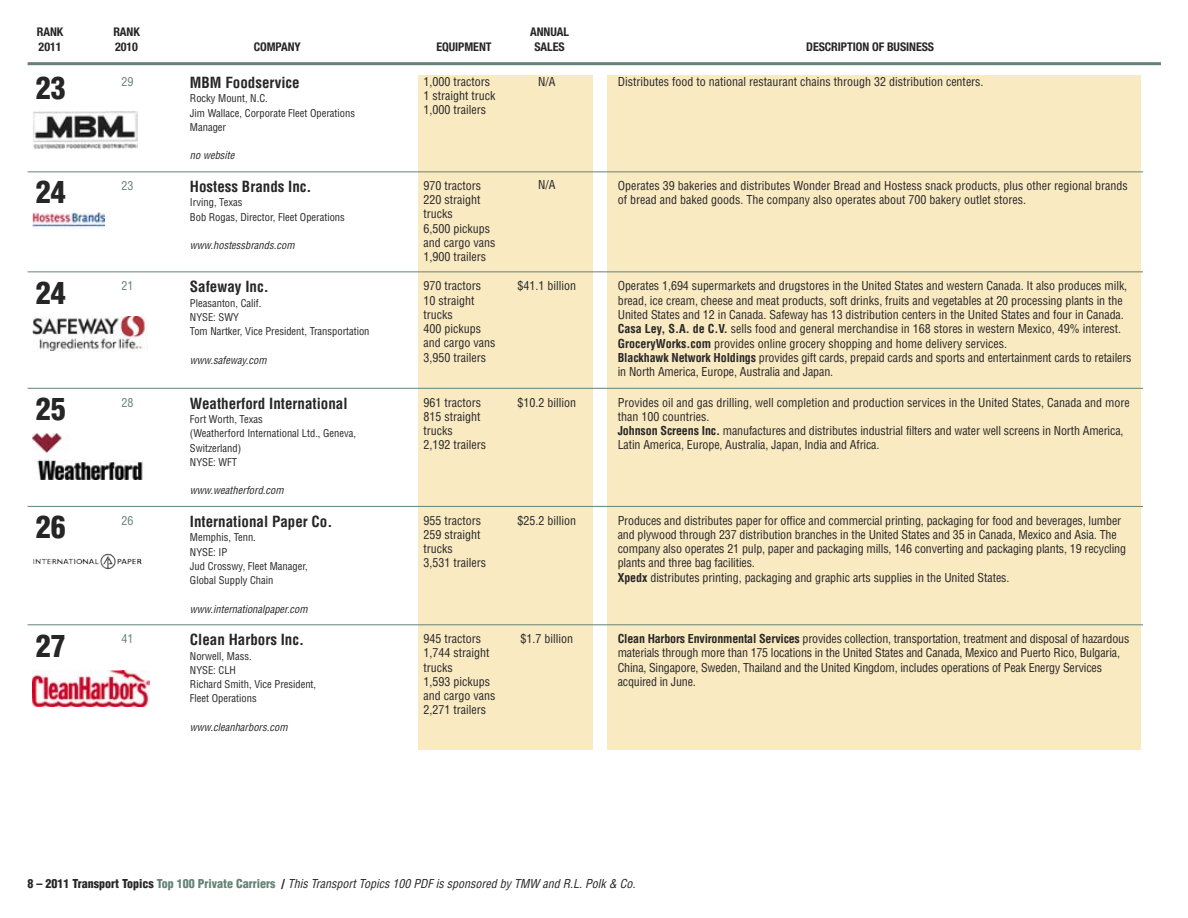
<style>
.page{position:relative;width:1188px;height:918px;background:#fff}
.page>*{position:absolute;margin:0;border:0;box-sizing:border-box;transform-origin:0 0}
.t1{font:900 condensed 30px "Helvetica";color:#272627}
.t2{font:700 condensed 15px "Helvetica";color:#272627}
.t3{font:condensed 12px/14.2px "Helvetica";letter-spacing:-.005em;color:#272627}
.t4{font:italic condensed 12px "Helvetica";color:#272627}
.t5{font:700 condensed 12px "Helvetica Neue";letter-spacing:-.005em;color:#272627}
.t6{font:condensed 12px "Helvetica";color:#648377}
.t7{font:condensed 10.5px/14.2px "Helvetica";color:#272627}
.t8{font:italic condensed 10.5px "Helvetica";color:#272627}
.s1{font-weight:700}
.s2{font-weight:900;font-style:normal}
.s3{font-weight:900;font-style:normal;color:#648377}
</style>
<div class="page">
<div style="left:418px;top:75px;width:175px;height:674px;background:#f9eac2"></div>
<div style="left:608px;top:75px;width:533px;height:674px;background:#f9eac2"></div>
<hr style="left:28px;top:62px;width:1133px;height:3px;background:#648377">
<hr style="left:28px;top:171px;width:1115px;height:1px;background:#648377">
<img style="left:33px;top:112px;width:104px;height:37px">
<hr style="left:28px;top:271px;width:1115px;height:1px;background:#648377">
<img style="left:33px;top:213px;width:71px;height:16px">
<hr style="left:28px;top:388px;width:1115px;height:1px;background:#648377">
<img style="left:33px;top:316px;width:115px;height:36px">
<hr style="left:28px;top:506px;width:1115px;height:1px;background:#648377">
<img style="left:33px;top:433px;width:110px;height:47px">
<hr style="left:28px;top:624px;width:1115px;height:1px;background:#648377">
<img style="left:76px;top:554px;width:56px;height:15px">
<img style="left:33px;top:671px;width:117px;height:36px">
<p class="t5" style="left:37px;top:28px;width:28px">RANK</p>
<p class="t5" style="left:113px;top:28px;width:28px">RANK</p>
<p class="t5" style="left:530px;top:28px;width:40px">ANNUAL</p>
<p class="t5" style="left:39px;top:42px;width:24px">2011</p>
<p class="t5" style="left:115px;top:42px;width:24px">2010</p>
<p class="t5" style="left:254px;top:42px;width:49px">COMPANY</p>
<p class="t5" style="left:437px;top:42px;width:57px">EQUIPMENT</p>
<p class="t5" style="left:534px;top:42px;width:32px">SALES</p>
<p class="t5" style="left:806px;top:42px;width:129px">DESCRIPTION OF BUSINESS</p>
<h1 class="t1" style="left:36px;top:77px;width:32px">23</h1>
<p class="t2" style="left:190px;top:77px;width:111px">MBM Foodservice</p>
<p class="t6" style="left:121px;top:77px;width:13px">29</p>
<p class="t3" style="left:538px;top:75px;width:19px">N/A</p>
<p class="t3" style="left:618px;top:75px;width:367px">Distributes food to national restaurant chains through 32 distribution centers.</p>
<p class="t3" style="left:424px;top:75px;width:73px">1,000 tractors<br>1 straight truck<br>1,000 trailers</p>
<p class="t7" style="left:190px;top:92px;width:167px">Rocky Mount, N.C.<br>Jim Wallace, Corporate Fleet Operations<br>Manager</p>
<p class="t8" style="left:190px;top:152px;width:46px">no website</p>
<p class="t6" style="left:121px;top:181px;width:13px">23</p>
<h1 class="t1" style="left:36px;top:181px;width:32px">24</h1>
<p class="t2" style="left:190px;top:181px;width:123px">Hostess Brands Inc.</p>
<p class="t7" style="left:190px;top:196px;width:156px">Irving, Texas<br>Bob Rogas, Director, Fleet Operations</p>
<p class="t8" style="left:190px;top:241px;width:106px">www.hostessbrands.com</p>
<h1 class="t1" style="left:36px;top:281px;width:31px">24</h1>
<p class="t2" style="left:190px;top:281px;width:80px">Safeway Inc.</p>
<p class="t6" style="left:121px;top:281px;width:13px">21</p>
<p class="t7" style="left:190px;top:297px;width:181px">Pleasanton, Calif.<br>NYSE: SWY<br>Tom Nartker, Vice President, Transportation</p>
<p class="t8" style="left:190px;top:356px;width:78px">www.safeway.com</p>
<h1 class="t1" style="left:36px;top:398px;width:31px">25</h1>
<p class="t2" style="left:190px;top:398px;width:159px">Weatherford International</p>
<p class="t6" style="left:121px;top:398px;width:13px">28</p>
<p class="t7" style="left:190px;top:413px;width:168px">Fort Worth, Texas<br>(Weatherford International Ltd., Geneva,<br>Switzerland)<br>NYSE: WFT</p>
<p class="t8" style="left:190px;top:486px;width:95px">www.weatherford.com</p>
<h1 class="t1" style="left:36px;top:516px;width:32px">26</h1>
<p class="t2" style="left:190px;top:516px;width:144px">International Paper Co.</p>
<p class="t6" style="left:121px;top:516px;width:13px">26</p>
<p class="t7" style="left:190px;top:531px;width:119px">Memphis, Tenn.<br>NYSE: IP<br>Jud Crosswy, Fleet Manager,<br>Global Supply Chain</p>
<p class="t8" style="left:190px;top:605px;width:119px">www.internationalpaper.com</p>
<h1 class="t1" style="left:36px;top:634px;width:31px">27</h1>
<p class="t2" style="left:190px;top:634px;width:116px">Clean Harbors Inc.</p>
<p class="t6" style="left:121px;top:634px;width:13px">41</p>
<p class="t7" style="left:190px;top:650px;width:128px">Norwell, Mass.<br>NYSE: CLH<br>Richard Smith, Vice President,<br>Fleet Operations</p>
<p class="t8" style="left:190px;top:723px;width:99px">www.cleanharbors.com</p>
<p class="t3" style="left:424px;top:179px;width:73px">970 tractors<br>220 straight trucks<br>6,500 pickups and cargo vans<br>1,900 trailers</p>
<p class="t3" style="left:538px;top:179px;width:19px">N/A</p>
<p class="t3" style="left:618px;top:179px;width:511px">Operates 39 bakeries and distributes Wonder Bread and Hostess snack products, plus other regional brands of bread and baked goods. The company also operates about 700 bakery outlet stores.</p>
<p class="t3" style="left:424px;top:280px;width:73px">970 tractors<br>10 straight trucks<br>400 pickups and cargo vans<br>3,950 trailers</p>
<p class="t3" style="left:518px;top:280px;width:60px">$41.1 billion</p>
<p class="t3" style="left:618px;top:280px;width:515px">Operates 1,694 supermarkets and drugstores in the United States and western Canada. It also produces milk, bread, ice cream, cheese and meat products, soft drinks, fruits and vegetables at 20 processing plants in the United States and 12 in Canada. Safeway has 13 distribution centers in the United States and four in Canada.<br><span class="s1">Casa Ley, S.A. de C.V.</span> sells food and general merchandise in 168 stores in western Mexico, 49% interest.<br><span class="s1">GroceryWorks.com</span> provides online grocery shopping and home delivery services.<br><span class="s1">Blackhawk Network Holdings</span> provides gift cards, prepaid cards and sports and entertainment cards to retailers in North America, Europe, Australia and Japan.</p>
<p class="t3" style="left:424px;top:396px;width:64px">961 tractors<br>815 straight trucks<br>2,192 trailers</p>
<p class="t3" style="left:518px;top:396px;width:60px">$10.2 billion</p>
<p class="t3" style="left:618px;top:396px;width:514px">Provides oil and gas drilling, well completion and production services in the United States, Canada and more than 100 countries.<br><span class="s1">Johnson Screens Inc.</span> manufactures and distributes industrial filters and water well screens in North America, Latin America, Europe, Australia, Japan, India and Africa.</p>
<p class="t3" style="left:424px;top:514px;width:64px">955 tractors<br>259 straight trucks<br>3,531 trailers</p>
<p class="t3" style="left:518px;top:514px;width:60px">$25.2 billion</p>
<p class="t3" style="left:618px;top:514px;width:510px">Produces and distributes paper for office and commercial printing, packaging for food and beverages, lumber and plywood through 237 distribution branches in the United States and 35 in Canada, Mexico and Asia. The company also operates 21 pulp, paper and packaging mills, 146 converting and packaging plants, 19 recycling plants and three bag facilities.<br><span class="s1">Xpedx</span> distributes printing, packaging and graphic arts supplies in the United States.</p>
<p class="t3" style="left:424px;top:633px;width:73px">945 tractors<br>1,744 straight trucks<br>1,593 pickups and cargo vans<br>2,271 trailers</p>
<p class="t3" style="left:521px;top:633px;width:54px">$1.7 billion</p>
<p class="t3" style="left:618px;top:633px;width:513px"><span class="s1">Clean Harbors Environmental Services</span> provides collection, transportation, treatment and disposal of hazardous materials through more than 175 locations in the United States and Canada, Mexico and Puerto Rico, Bulgaria, China, Singapore, Sweden, Thailand and the United Kingdom, includes operations of Peak Energy Services acquired in June.</p>
<p class="t4" style="left:28px;top:879px;width:609px"><span class="s2">8 – 2011 Transport Topics</span> <span class="s3">Top 100 Private Carriers</span> <span class="s2">/</span> This Transport Topics 100 PDF is sponsored by TMW and R.L. Polk &amp; Co.</p>
</div>
